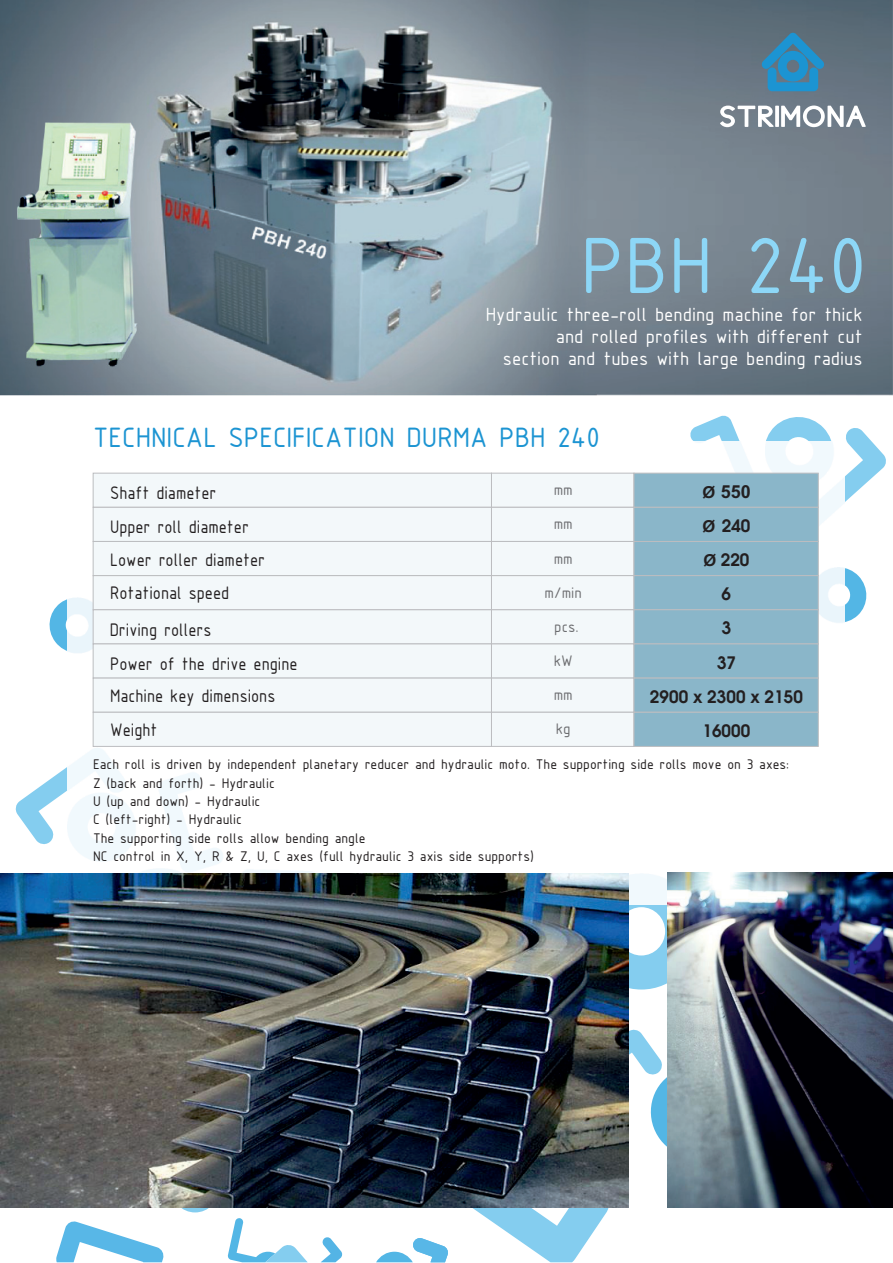
<style>
.page{position:relative;width:893px;height:1263px;background:#fff}
.page>*{position:absolute;margin:0;border:0;box-sizing:border-box;transform-origin:0 0}
.t1{font:85.35px "ISOCPEUR";color:#8dd7f7}
.t2{font:30px "ISOCPEUR";color:#1c94d2}
.t3{font:20.55px/21.9px "ISOCPEUR";color:#fff;text-align:right}
.t4{font:19.5px/33.3px "ISOCPEUR";color:#231f20;scale:.92 1}
.t5{font:700 18px/34.2px "Avanti";color:#231f20}
.t6{font:700 18px "Arial";color:#231f20}
.t7{font:16.5px/34.2px "ISOCPEUR";color:#6c6d70}
.t8{font:15px/18.3px "ISOCPEUR";color:#231f20}
.s1{font-size:16.5px}
.s2{font-family:"Arial";font-size:16.5px}
</style>
<div class="page">
<svg style="left:690px;top:415px;width:196px;height:88px"></svg>
<svg style="left:844px;top:568px;width:23px;height:55px"></svg>
<svg style="left:49px;top:599px;width:18px;height:52px"></svg>
<img style="left:67px;top:441px;width:777px;height:306px">
<img style="left:747px;top:872px;width:146px;height:335px">
<img style="left:0;top:0;width:560px;height:396px">
<img style="left:8px;top:109px;width:143px;height:268px">
<img style="left:0;top:746px;width:747px;height:516px">
<img style="left:560px;top:0;width:333px;height:396px">
<div style="left:93px;top:473px;width:399px;height:34px;background:#f3f8fa;border:1px solid #bcbdc0"></div>
<div style="left:93px;top:507px;width:399px;height:35px;background:#f3f8fa;border:1px solid #bcbdc0"></div>
<div style="left:93px;top:541px;width:399px;height:35px;background:#f3f8fa;border:1px solid #bcbdc0"></div>
<div style="left:93px;top:575px;width:399px;height:35px;background:#f3f8fa;border:1px solid #bcbdc0"></div>
<div style="left:491px;top:473px;width:143px;height:34px;background:#f3f8fa;border:1px solid #bcbdc0"></div>
<div style="left:634px;top:473px;width:184px;height:34px;background:#8ab6c9;border:1px solid #bcbdc0"></div>
<div style="left:491px;top:507px;width:143px;height:35px;background:#f3f8fa;border:1px solid #bcbdc0"></div>
<div style="left:634px;top:507px;width:184px;height:35px;background:#8ab6c9;border:1px solid #bcbdc0"></div>
<div style="left:491px;top:541px;width:143px;height:35px;background:#f3f8fa;border:1px solid #bcbdc0"></div>
<div style="left:491px;top:575px;width:143px;height:35px;background:#f3f8fa;border:1px solid #bcbdc0"></div>
<div style="left:634px;top:541px;width:184px;height:35px;background:#8ab6c9;border:1px solid #bcbdc0"></div>
<div style="left:634px;top:575px;width:184px;height:35px;background:#8ab6c9;border:1px solid #bcbdc0"></div>
<div style="left:93px;top:610px;width:399px;height:34px;background:#f3f8fa;border:1px solid #bcbdc0"></div>
<div style="left:93px;top:644px;width:399px;height:34px;background:#f3f8fa;border:1px solid #bcbdc0"></div>
<div style="left:93px;top:678px;width:399px;height:34px;background:#f3f8fa;border:1px solid #bcbdc0"></div>
<div style="left:93px;top:712px;width:399px;height:34px;background:#f3f8fa;border:1px solid #bcbdc0"></div>
<div style="left:491px;top:610px;width:143px;height:34px;background:#f3f8fa;border:1px solid #bcbdc0"></div>
<div style="left:634px;top:610px;width:184px;height:34px;background:#8ab6c9;border:1px solid #bcbdc0"></div>
<div style="left:491px;top:644px;width:143px;height:34px;background:#f3f8fa;border:1px solid #bcbdc0"></div>
<div style="left:634px;top:644px;width:184px;height:34px;background:#8ab6c9;border:1px solid #bcbdc0"></div>
<div style="left:491px;top:678px;width:143px;height:34px;background:#f3f8fa;border:1px solid #bcbdc0"></div>
<div style="left:491px;top:712px;width:143px;height:34px;background:#f3f8fa;border:1px solid #bcbdc0"></div>
<div style="left:634px;top:678px;width:184px;height:34px;background:#8ab6c9;border:1px solid #bcbdc0"></div>
<div style="left:634px;top:712px;width:184px;height:34px;background:#8ab6c9;border:1px solid #bcbdc0"></div>
<svg style="left:761px;top:32px;width:63px;height:59px;background:#3c84ab"></svg>
<svg style="left:720px;top:106px;width:146px;height:21px"></svg>
<h1 class="t1" style="left:581px;top:238px;width:288px">PBH 240</h1>
<h3 class="t3" style="left:486px;top:305px;width:379px">Hydraulic three-roll bending machine for thick and rolled profiles with different cut<br>section and tubes with large bending radius</h3>
<h2 class="t2" style="left:93px;top:428px;width:508px">TECHNICAL SPECIFICATION DURMA PBH 240</h2>
<h3 class="t4" style="left:110px;top:478px;width:170px">Shaft diameter<br>Upper roll diameter<br>Lower roller diameter</h3>
<p class="t6" style="left:702px;top:485px;width:50px"><span class="s1">Ø</span> 550</p>
<p class="t7" style="left:554px;top:474px;width:21px">mm mm</p>
<p class="t5" style="left:702px;top:509px;width:50px"><span class="s2">Ø</span> 240<br><span class="s2">Ø</span> 220</p>
<p class="t7" style="left:554px;top:543px;width:21px">mm</p>
<h3 class="t4" style="left:110px;top:578px;width:131px">Rotational speed</h3>
<p class="t5" style="left:722px;top:577px;width:11px">6</p>
<p class="t7" style="left:545px;top:577px;width:39px">m/min</p>
<h3 class="t4" style="left:110px;top:615px;width:206px">Driving rollers<br>Power of the drive engine<br>Machine key dimensions</h3>
<p class="t5" style="left:650px;top:611px;width:154px;text-align:center">3<br>37<br>2900 x 2300 x 2150</p>
<h3 class="t4" style="left:110px;top:714px;width:53px">Weight</h3>
<p class="t5" style="left:702px;top:714px;width:49px">16000</p>
<p class="t7" style="left:554px;top:611px;width:26px">pcs. kW mm kg</p>
<p class="t8" style="left:93px;top:757px;width:698px">Each roll is driven by independent planetary reducer and hydraulic moto. The supporting side rolls move on 3 axes:<br>Z (back and forth) - Hydraulic<br>U (up and down) - Hydraulic<br>C (left-right) - Hydraulic<br>The supporting side rolls allow bending angle<br>NC control in X, Y, R &amp; Z, U, C axes (full hydraulic 3 axis side supports)</p>
</div>
